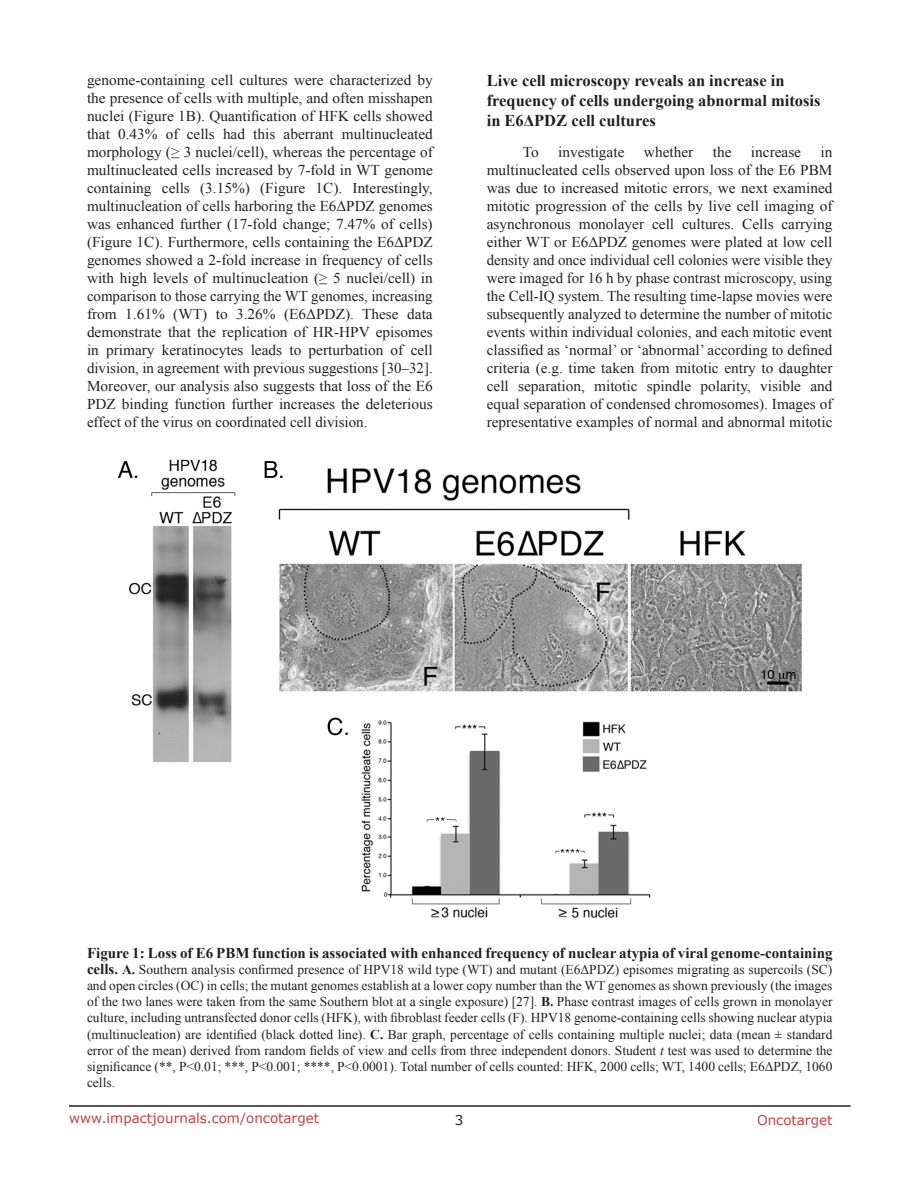
<style>
.page{position:relative;width:918px;height:1188px;background:#fff}
.page>*{position:absolute;margin:0;border:0;box-sizing:border-box;transform-origin:0 0}
.SubHeading{font:700 16.5px/19.8px "Times New Roman";color:#231f20}
.BodyText{font:15px/18px "Times New Roman";color:#231f20;text-align:justify}
.figuretext{font:700 15px "Times New Roman";color:#231f20}
.figuretext-2{font:13.5px/16.2px "Times New Roman";color:#231f20;text-align:justify}
.t1{font:13.5px "Verdana";color:#c24141}
.t2{font:13.5px "Verdana";color:#231f20}
.s1{font-weight:700;font-size:15px}
.s2{font-weight:700}
.s3{font-style:italic}
</style>
<div class="page">
<hr style="left:69px;top:1105px;width:781px;height:2px;background:#231f20">
<img style="left:118px;top:459px;width:684px;height:459px">
<p class="BodyText" style="left:87px;top:71px;width:347px">genome-containing cell cultures were characterized by the presence of cells with multiple, and often misshapen nuclei (Figure 1B). Quantification of HFK cells showed that 0.43% of cells had this aberrant multinucleated morphology (≥ 3 nuclei/cell), whereas the percentage of multinucleated cells increased by 7-fold in WT genome containing cells (3.15%) (Figure 1C). Interestingly, multinucleation of cells harboring the E6ΔPDZ genomes was enhanced further (17-fold change; 7.47% of cells) (Figure 1C). Furthermore, cells containing the E6ΔPDZ genomes showed a 2-fold increase in frequency of cells with high levels of multinucleation (≥ 5 nuclei/cell) in comparison to those carrying the WT genomes, increasing from 1.61% (WT) to 3.26% (E6ΔPDZ). These data demonstrate that the replication of HR-HPV episomes in primary keratinocytes leads to perturbation of cell division, in agreement with previous suggestions [30–32].<br>Moreover, our analysis also suggests that loss of the E6<br>PDZ binding function further increases the deleterious effect of the virus on coordinated cell division.</p>
<p class="SubHeading" style="left:487px;top:70px;width:335px">Live cell microscopy reveals an increase in frequency of cells undergoing abnormal mitosis in E6ΔPDZ cell cultures</p>
<p class="BodyText" style="left:487px;top:143px;width:347px;text-indent:334px">in multinucleated cells observed upon loss of the E6 PBM was due to increased mitotic errors, we next examined mitotic progression of the cells by live cell imaging of asynchronous monolayer cell cultures. Cells carrying either WT or E6ΔPDZ genomes were plated at low cell density and once individual cell colonies were visible they were imaged for 16 h by phase contrast microscopy, using the Cell-IQ system. The resulting time-lapse movies were subsequently analyzed to determine the number of mitotic events within individual colonies, and each mitotic event classified as ‘normal’ or ‘abnormal’ according to defined criteria (e.g. time taken from mitotic entry to daughter cell separation, mitotic spindle polarity, visible and equal separation of condensed chromosomes). Images of representative examples of normal and abnormal mitotic</p>
<p class="BodyText" style="left:523px;top:143px;width:17px">To</p>
<p class="BodyText" style="left:558px;top:143px;width:68px">investigate</p>
<p class="BodyText" style="left:644px;top:143px;width:51px">whether</p>
<p class="BodyText" style="left:713px;top:143px;width:20px">the</p>
<p class="BodyText" style="left:751px;top:143px;width:52px">increase</p>
<p class="figuretext" style="left:87px;top:942px;width:747px">Figure 1: Loss of E6 PBM function is associated with enhanced frequency of nuclear atypia of viral genome-containing</p>
<p class="figuretext-2" style="left:87px;top:961px;width:747px"><span class="s1">cells.</span> <span class="s2">A.</span> Southern analysis confirmed presence of HPV18 wild type (WT) and mutant (E6ΔPDZ) episomes migrating as supercoils (SC) and open circles (OC) in cells; the mutant genomes establish at a lower copy number than the WT genomes as shown previously (the images of the two lanes were taken from the same Southern blot at a single exposure) [27]. <span class="s2">B.</span> Phase contrast images of cells grown in monolayer culture, including untransfected donor cells (HFK), with fibroblast feeder cells (F). HPV18 genome-containing cells showing nuclear atypia (multinucleation) are identified (black dotted line). <span class="s2">C.</span> Bar graph, percentage of cells containing multiple nuclei; data (mean ± standard error of the mean) derived from random fields of view and cells from three independent donors. Student <span class="s3">t</span> test was used to determine the significance (**, P&lt;0.01; ***, P&lt;0.001; ****, P&lt;0.0001). Total number of cells counted: HFK, 2000 cells; WT, 1400 cells; E6ΔPDZ, 1060 cells.</p>
<p class="t1" style="left:69px;top:1109px;width:252px">www.impactjournals.com/oncotarget</p>
<p class="t2" style="left:455px;top:1111px;width:10px">3</p>
<p class="t1" style="left:757px;top:1111px;width:77px">Oncotarget</p>
</div>
